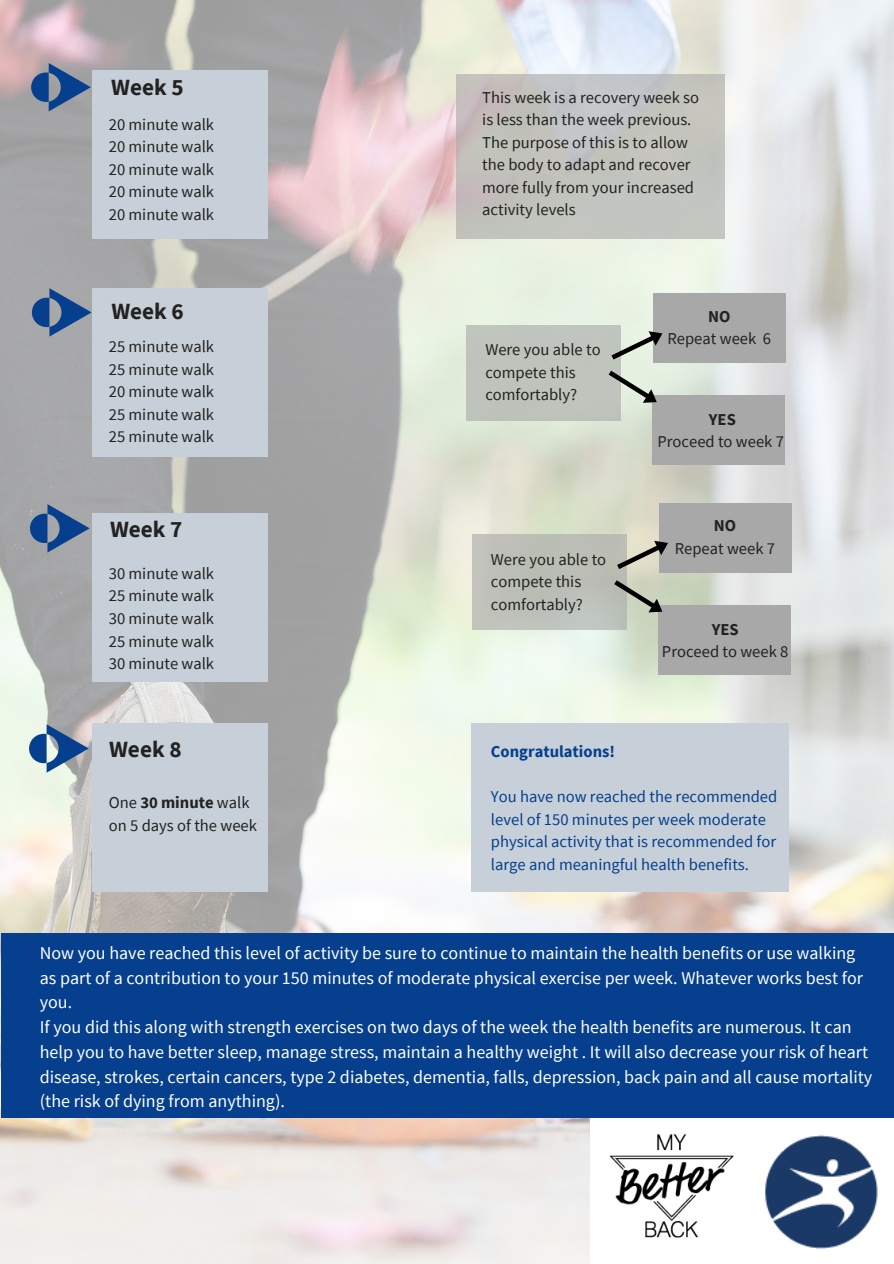
<style>
.page{position:relative;width:894px;height:1264px;background:#fff}
.page>*{position:absolute;margin:0;border:0;box-sizing:border-box;transform-origin:0 0}
.t1{font:700 23.25px "Source Sans Pro";color:#222}
.t2{font:18px/24.8px "Source Sans Pro";color:#fff}
.t3{font:16.5px/22.5px "Source Sans Pro";color:#222}
.t4{font:16.5px/22.5px "Source Sans Pro";color:#053f8d}
.t5{font:700 16.5px "Source Sans Pro";color:#053f8d}
.t6{font:700 16.5px "Source Sans Pro";color:#222}
.s1{font-weight:700}
</style>
<div class="page">
<img style="left:0;top:0;width:893px;height:1263px">
<svg style="left:31px;top:63px;width:60px;height:48px;background:#63799a"></svg>
<svg style="left:32px;top:288px;width:60px;height:48px;background:#647c9d"></svg>
<svg style="left:30px;top:504px;width:60px;height:48px;background:#637c9d"></svg>
<div style="left:92px;top:70px;width:175px;height:169px;background:#c7d0d8"></div>
<div style="left:92px;top:513px;width:175px;height:168px;background:#c7d0d8"></div>
<div style="left:92px;top:288px;width:175px;height:169px;background:#c7d0d8"></div>
<div style="left:456px;top:74px;width:268px;height:164px;background:#c2c4bd"></div>
<div style="left:466px;top:325px;width:154px;height:95px;background:#bfc3bc"></div>
<div style="left:652px;top:396px;width:133px;height:68px;background:#a8a8a8"></div>
<div style="left:653px;top:294px;width:133px;height:68px;background:#a8a8a8"></div>
<svg style="left:608px;top:326px;width:57px;height:83px"></svg>
<div style="left:471px;top:535px;width:155px;height:94px;background:#bcbfb7"></div>
<div style="left:658px;top:605px;width:132px;height:69px;background:#a8a8a8"></div>
<div style="left:658px;top:503px;width:133px;height:69px;background:#a8a8a8"></div>
<svg style="left:614px;top:536px;width:57px;height:82px"></svg>
<svg style="left:29px;top:724px;width:60px;height:48px;background:#7b93af"></svg>
<div style="left:92px;top:723px;width:175px;height:169px;background:#c7d0d8"></div>
<div style="left:2px;top:933px;width:891px;height:185px;background:#053f8d"></div>
<div style="left:590px;top:1117px;width:303px;height:146px;background:#fff"></div>
<img style="left:765px;top:1135px;width:113px;height:114px">
<img style="left:609px;top:1134px;width:125px;height:104px">
<div style="left:471px;top:723px;width:317px;height:169px;background:#c7d0d8"></div>
<p class="t1" style="left:111px;top:72px;width:74px">Week 5</p>
<p class="t3" style="left:109px;top:112px;width:107px;text-align:justify">20 minute walk 20 minute walk 20 minute walk 20 minute walk 20 minute walk</p>
<p class="t1" style="left:111px;top:296px;width:74px">Week 6</p>
<p class="t3" style="left:109px;top:335px;width:107px;text-align:justify">25 minute walk 25 minute walk 20 minute walk 25 minute walk 25 minute walk</p>
<p class="t1" style="left:110px;top:513px;width:74px">Week 7</p>
<p class="t3" style="left:109px;top:562px;width:107px;text-align:justify">30 minute walk 25 minute walk 30 minute walk 25 minute walk 30 minute walk</p>
<p class="t1" style="left:109px;top:733px;width:74px">Week 8</p>
<p class="t3" style="left:109px;top:791px;width:150px">One <span class="s1">30 minute</span> walk on 5 days of the week</p>
<p class="t3" style="left:482px;top:86px;width:218px">This week is a recovery week so is less than the week previous.<br>The purpose of this is to allow the body to adapt and recover more fully from your increased activity levels</p>
<p class="t3" style="left:485px;top:338px;width:117px">Were you able to compete this comfortably?</p>
<p class="t3" style="left:491px;top:548px;width:117px">Were you able to compete this comfortably?</p>
<p class="t6" style="left:708px;top:305px;width:24px">NO</p>
<p class="t3" style="left:667px;top:327px;width:105px">Repeat week 6</p>
<p class="t6" style="left:708px;top:408px;width:28px">YES</p>
<p class="t3" style="left:657px;top:430px;width:128px">Proceed to week 7</p>
<p class="t6" style="left:713px;top:515px;width:24px">NO</p>
<p class="t3" style="left:674px;top:536px;width:102px">Repeat week 7</p>
<p class="t6" style="left:711px;top:618px;width:28px">YES</p>
<p class="t3" style="left:661px;top:640px;width:128px">Proceed to week 8</p>
<p class="t5" style="left:491px;top:740px;width:126px">Congratulations!</p>
<p class="t4" style="left:491px;top:785px;width:288px">You have now reached the recommended level of 150 minutes per week moderate physical activity that is recommended for large and meaningful health benefits.</p>
<p class="t2" style="left:40px;top:940px;width:833px">Now you have reached this level of activity be sure to continue to maintain the health benefits or use walking as part of a contribution to your 150 minutes of moderate physical exercise per week. Whatever works best for you.<br>If you did this along with strength exercises on two days of the week the health benefits are numerous. It can help you to have better sleep, manage stress, maintain a healthy weight . It will also decrease your risk of heart disease, strokes, certain cancers, type 2 diabetes, dementia, falls, depression, back pain and all cause mortality (the risk of dying from anything).</p>
</div>
